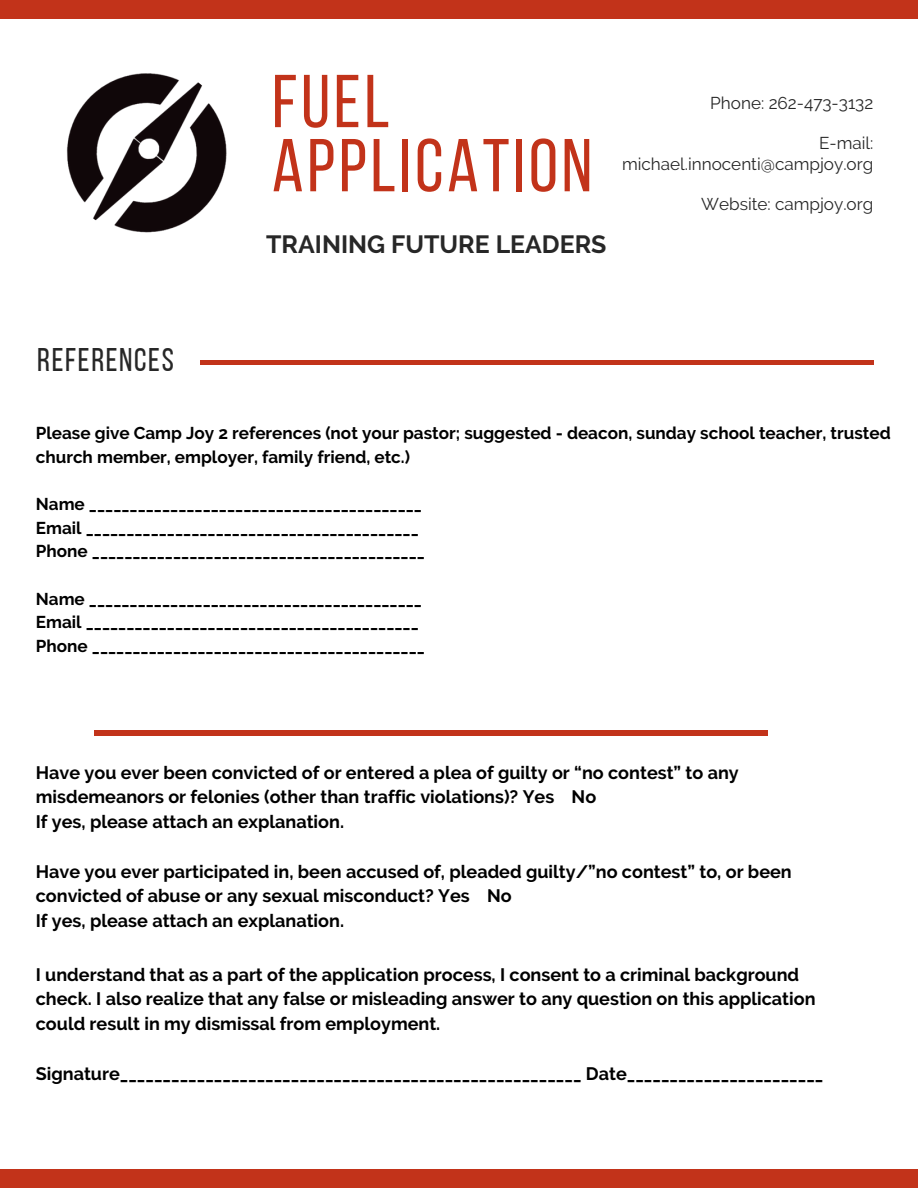
<style>
.page{position:relative;width:918px;height:1188px;background:#fff}
.page>*{position:absolute;margin:0;border:0;box-sizing:border-box;transform-origin:0 0}
.t1{font:74.7px/64.2px "Bebas Neue";letter-spacing:.05em;color:#c2331a}
.t2{font:32.7px "Bebas Neue";letter-spacing:.05em;color:#272727}
.t3{font:700 24.9px "Raleway";color:#272727}
.t4{font:700 18px/24.8px "Raleway";color:#000}
.t5{font:700 17.1px/23.7px "Raleway";color:#000}
.t6{font:17.1px/20.2px "Raleway";color:#272727;text-align:right}
</style>
<div class="page">
<hr style="left:94px;top:731px;width:674px;height:4px;background:#c2331a">
<div style="left:0;top:1169px;width:918px;height:19px;background:#c2331a"></div>
<div style="left:0;top:0;width:918px;height:19px;background:#c2331a"></div>
<img style="left:59px;top:64px;width:172px;height:172px;border-radius:50%">
<div style="left:200px;top:360px;width:673px;height:5px;background:#c2331a"></div>
<h4 class="t2" style="left:37px;top:347px;width:138px">REFERENCES</h4>
<p class="t1" style="left:272px;top:76px;width:322px">FUEL<br>APPLICATION</p>
<h1 class="t3" style="left:266px;top:230px;width:342px">TRAINING FUTURE LEADERS</h1>
<p class="t6" style="left:710px;top:93px;width:165px">Phone: 262-473-3132</p>
<p class="t6" style="left:622px;top:133px;width:253px">E-mail: michael.innocenti@campjoy.org</p>
<h2 class="t6" style="left:701px;top:194px;width:174px">Website: campjoy.org</h2>
<h4 class="t5" style="left:36px;top:421px;width:856px">Please give Camp Joy 2 references (not your pastor; suggested - deacon, sunday school teacher, trusted church member, employer, family friend, etc.)</h4>
<h4 class="t5" style="left:36px;top:492px;width:391px">Name _________________________________________<br>Email _________________________________________<br>Phone _________________________________________</h4>
<p class="t5" style="left:36px;top:587px;width:391px">Name _________________________________________<br>Email _________________________________________<br>Phone _________________________________________</p>
<p class="t4" style="left:36px;top:760px;width:705px">Have you ever been convicted of or entered a plea of guilty or “no contest” to any misdemeanors or felonies (other than traffic violations)? Yes No<br>If yes, please attach an explanation.</p>
<h4 class="t4" style="left:36px;top:859px;width:757px">Have you ever participated in, been accused of, pleaded guilty/”no contest” to, or been convicted of abuse or any sexual misconduct? Yes No<br>If yes, please attach an explanation.</h4>
<h3 class="t4" style="left:36px;top:962px;width:781px">I understand that as a part of the application process, I consent to a criminal background check. I also realize that any false or misleading answer to any question on this application could result in my dismissal from employment.</h3>
<p class="t4" style="left:36px;top:1061px;width:789px">Signature______________________________________________________ Date_______________________</p>
</div>
